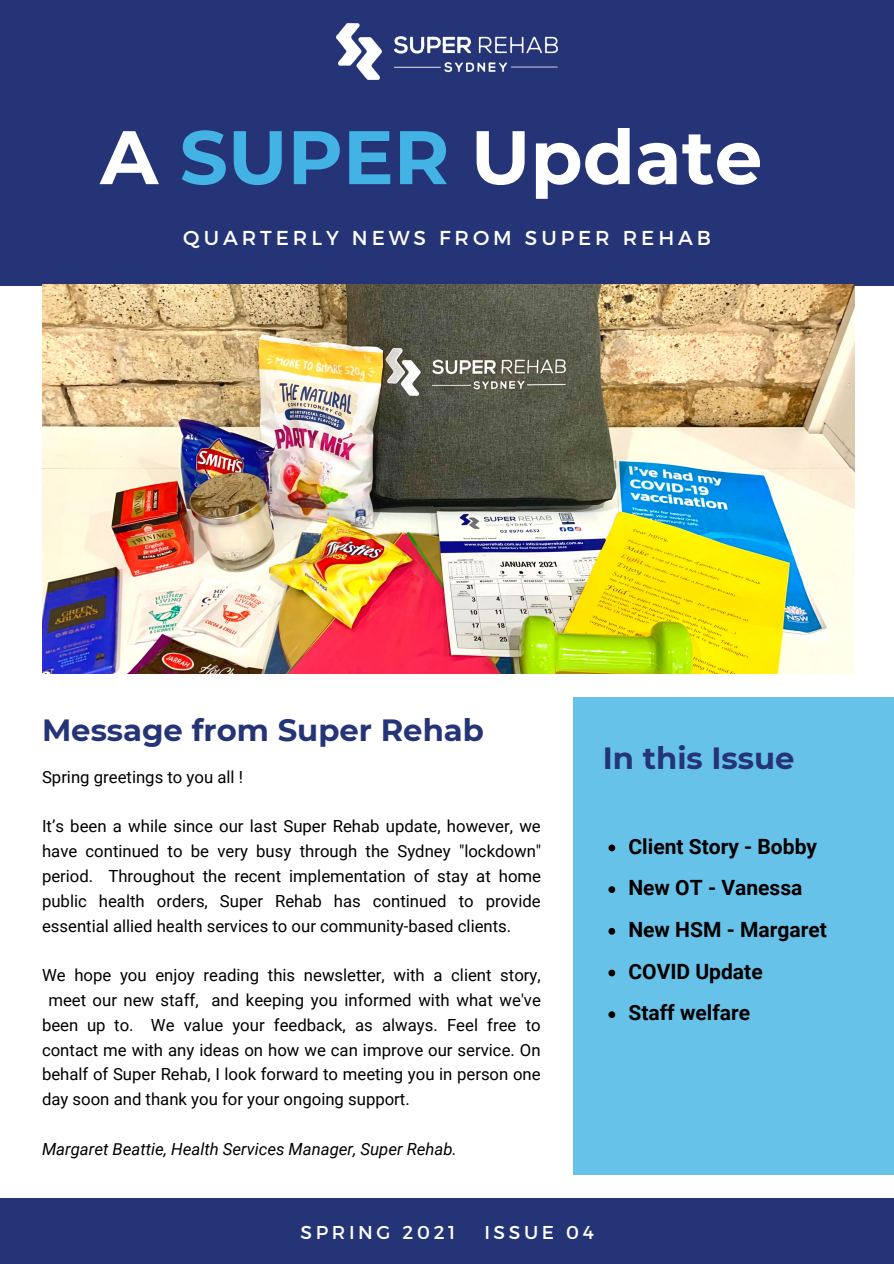
<style>
.page{position:relative;width:894px;height:1264px;background:#fff}
.page>*{position:absolute;margin:0;border:0;box-sizing:border-box;transform-origin:0 0}
.t1{font:700 75.6px "Montserrat";color:#fff}
.t2{font:700 30.6px "Montserrat";color:#253477}
.t3{font:700 21px "Roboto";color:#000}
.t4{font:20.1px "Montserrat";letter-spacing:.195em;color:#fff}
.t5{font:18.6px "Montserrat";letter-spacing:.195em;color:#fff}
.t6{font:16.65px/24.8px "Roboto";color:#000;text-align:justify}
.t7{font:italic 16.65px "Roboto";color:#000}
.s1{color:#42b3e4}
</style>
<div class="page">
<div style="left:0;top:0;width:893px;height:285px;background:#253477"></div>
<div style="left:0;top:1198px;width:893px;height:65px;background:#253477"></div>
<div style="left:573px;top:697px;width:320px;height:477px;background:#67c2e9"></div>
<img style="left:336px;top:24px;width:221px;height:56px">
<img style="left:42px;top:284px;width:812px;height:389px">
<svg style="left:608px;top:844px;width:7px;height:7px"></svg>
<svg style="left:608px;top:886px;width:7px;height:7px"></svg>
<svg style="left:608px;top:927px;width:7px;height:7px"></svg>
<svg style="left:608px;top:969px;width:7px;height:7px"></svg>
<svg style="left:608px;top:1011px;width:7px;height:7px"></svg>
<p class="t1" style="left:100px;top:111px;width:663px">A <span class="s1">SUPER</span> Update</p>
<p class="t4" style="left:183px;top:225px;width:529px">QUARTERLY NEWS FROM SUPER REHAB</p>
<p class="t2" style="left:42px;top:711px;width:443px">Message from Super Rehab</p>
<p class="t6" style="left:42px;top:764px;width:202px">Spring greetings to you all !</p>
<p class="t6" style="left:42px;top:814px;width:500px">It’s been a while since our last Super Rehab update, however, we have continued to be very busy through the Sydney "lockdown" period. Throughout the recent implementation of stay at home public health orders, Super Rehab has continued to provide essential allied health services to our community-based clients.</p>
<p class="t6" style="left:42px;top:963px;width:500px">We hope you enjoy reading this newsletter, with a client story,</p>
<p class="t6" style="left:48px;top:987px;width:494px">meet our new staff, and keeping you informed with what we've</p>
<p class="t6" style="left:42px;top:1012px;width:500px">been up to. We value your feedback, as always. Feel free to</p>
<p class="t6" style="left:42px;top:1037px;width:500px">contact me with any ideas on how we can improve our service. On</p>
<p class="t6" style="left:42px;top:1062px;width:500px">behalf of Super Rehab, I look forward to meeting you in person one</p>
<p class="t6" style="left:42px;top:1086px;width:369px">day soon and thank you for your ongoing support.</p>
<p class="t7" style="left:42px;top:1139px;width:416px">Margaret Beattie, Health Services Manager, Super Rehab.</p>
<p class="t2" style="left:602px;top:739px;width:193px">In this Issue</p>
<p class="t3" style="left:628px;top:834px;width:190px">Client Story - Bobby</p>
<p class="t3" style="left:628px;top:875px;width:175px">New OT - Vanessa</p>
<p class="t3" style="left:628px;top:917px;width:200px">New HSM - Margaret</p>
<p class="t3" style="left:628px;top:959px;width:136px">COVID Update</p>
<p class="t3" style="left:628px;top:1000px;width:123px">Staff welfare</p>
<p class="t5" style="left:300px;top:1220px;width:156px">SPRING 2021</p>
<p class="t5" style="left:484px;top:1220px;width:111px">ISSUE 04</p>
</div>
